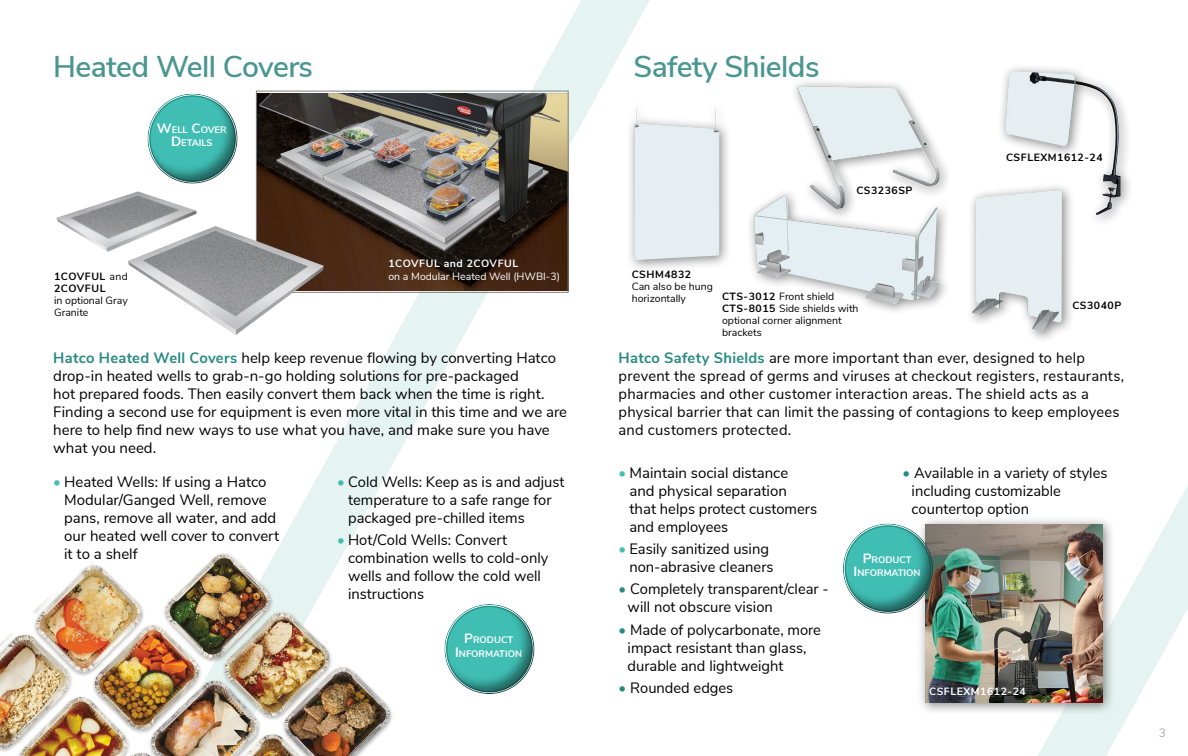
<style>
.page{position:relative;width:1188px;height:756px;background:#fff}
.page>*{position:absolute;margin:0;border:0;box-sizing:border-box;transform-origin:0 0}
.t1{font:600 30px "Nunito Sans";letter-spacing:-.02em;color:#499690}
.t2{font:15px/18px "Nunito Sans";color:#000}
.t3{font:12px "Nunito Sans";color:#a7a9ac}
.t4{font:10.5px/12px "Nunito Sans";color:#000}
.t5{font:700 10.5px/12px "Nunito Sans";letter-spacing:.05em;color:#000}
.t6{font:700 10.5px "Nunito Sans";letter-spacing:.05em;color:#fff}
.t7{font:10.5px "Nunito Sans";color:#fff}
.t8{font:700 9.45px/13.5px "Nunito Sans";color:#fff;text-align:center}
.s1{font-size:13.5px}
.s2{font-weight:400}
.s3{font-weight:700}
.s4{font-weight:700;color:#288982}
.s5{color:#40beb4}
.s6{color:#288982}
</style>
<div class="page">
<svg style="left:1038px;top:485px;width:150px;height:271px"></svg>
<svg style="left:255px;top:0;width:395px;height:552px"></svg>
<div style="left:0;top:552px;width:394px;height:204px;background:#000;opacity:.3"></div>
<img style="left:33px;top:554px;width:297px;height:176px">
<div style="left:917px;top:516px;width:199px;height:200px;background:#000;opacity:.47"></div>
<img style="left:926px;top:524px;width:177px;height:179px">
<img style="left:258px;top:93px;width:308px;height:197px">
<div style="left:256px;top:91px;width:312px;height:202px;border:1px solid #808285"></div>
<img style="left:128px;top:226px;width:196px;height:109px">
<img style="left:56px;top:196px;width:141px;height:56px">
<div style="left:965px;top:181px;width:110px;height:163px;background:#000;opacity:.47"></div>
<img style="left:972px;top:190px;width:90px;height:142px">
<div style="left:790px;top:78px;width:162px;height:144px;background:#000;opacity:.47"></div>
<img style="left:797px;top:86px;width:143px;height:101px">
<div style="left:997px;top:63px;width:136px;height:164px;background:#000;opacity:.47"></div>
<img style="left:1005px;top:77px;width:112px;height:123px">
<div style="left:626px;top:98px;width:106px;height:175px;background:#000;opacity:.47"></div>
<img style="left:634px;top:104px;width:85px;height:156px">
<div style="left:746px;top:187px;width:205px;height:130px;background:#000;opacity:.47"></div>
<img style="left:754px;top:195px;width:185px;height:110px">
<div style="left:419px;top:581px;width:139px;height:133px;background:#000;opacity:.48"></div>
<div style="left:817px;top:501px;width:140px;height:133px;background:#000;opacity:.48"></div>
<div style="left:122px;top:71px;width:139px;height:133px;background:#000;opacity:.48"></div>
<h1 class="t1" style="left:53px;top:44px;width:261px">Heated Well Covers</h1>
<h1 class="t1" style="left:634px;top:44px;width:187px">Safety Shields</h1>
<p class="t8" style="left:157px;top:122px;width:71px"><span class="s1">W</span>ELL <span class="s1">C</span>OVER<br><span class="s1">D</span>ETAILS</p>
<p class="t5" style="left:856px;top:184px;width:58px">CS3236SP</p>
<p class="t6" style="left:388px;top:255px;width:131px">1COVFUL and 2COVFUL</p>
<p class="t7" style="left:388px;top:269px;width:173px">on a Modular Heated Well (HWBI-3)</p>
<p class="t5" style="left:632px;top:267px;width:61px">CSHM4832</p>
<p class="t4" style="left:632px;top:279px;width:83px">Can also be hung horizontally</p>
<p class="t5" style="left:54px;top:270px;width:75px">1COVFUL <span class="s2">and<br></span>2COVFUL</p>
<p class="t4" style="left:54px;top:294px;width:75px">in optional Gray<br>Granite</p>
<p class="t4" style="left:722px;top:289px;width:138px"><span class="s3">CTS-3012</span> Front shield<br><span class="s3">CTS-8015</span> Side shields with optional corner alignment brackets</p>
<p class="t5" style="left:1006px;top:151px;width:98px">CSFLEXM1612-24</p>
<p class="t5" style="left:1072px;top:298px;width:50px">CS3040P</p>
<p class="t2" style="left:53px;top:348px;width:515px"><span class="s4">Hatco Heated Well Covers</span> help keep revenue flowing by converting Hatco drop-in heated wells to grab-n-go holding solutions for pre-packaged<br>hot prepared foods. Then easily convert them back when the time is right.<br>Finding a second use for equipment is even more vital in this time and we are here to help find new ways to use what you have, and make sure you have what you need.</p>
<p class="t2" style="left:64px;top:472px;width:217px;text-indent:-11px"><span class="s5">•</span> Heated Wells: If using a Hatco<br>Modular/Ganged Well, remove pans, remove all water, and add our heated well cover to convert it to a shelf</p>
<p class="t2" style="left:348px;top:472px;width:218px;text-indent:-11px"><span class="s5">•</span> Cold Wells: Keep as is and adjust temperature to a safe range for packaged pre-chilled items</p>
<p class="t2" style="left:348px;top:530px;width:202px;text-indent:-11px"><span class="s5">•</span> Hot/Cold Wells: Convert combination wells to cold-only wells and follow the cold well instructions</p>
<p class="t8" style="left:455px;top:633px;width:69px"><span class="s1">P</span>RODUCT<br><span class="s1">I</span>NFORMATION</p>
<p class="t2" style="left:619px;top:348px;width:507px"><span class="s4">Hatco Safety Shields</span> are more important than ever, designed to help prevent the spread of germs and viruses at checkout registers, restaurants, pharmacies and other customer interaction areas. The shield acts as a physical barrier that can limit the passing of contagions to keep employees and customers protected.</p>
<p class="t2" style="left:629px;top:463px;width:189px;text-indent:-11px"><span class="s5">•</span> Maintain social distance and physical separation that helps protect customers and employees</p>
<p class="t2" style="left:629px;top:539px;width:146px;text-indent:-11px"><span class="s5">•</span> Easily sanitized using non-abrasive cleaners</p>
<p class="t2" style="left:628px;top:579px;width:203px;text-indent:-9px"><span class="s6">•</span> Completely transparent/clear - will not obscure vision</p>
<p class="t2" style="left:628px;top:620px;width:195px;text-indent:-9px"><span class="s6">•</span> Made of polycarbonate, more impact resistant than glass, durable and lightweight</p>
<p class="t2" style="left:619px;top:678px;width:116px"><span class="s6">•</span> Rounded edges</p>
<p class="t2" style="left:912px;top:463px;width:197px;text-indent:-9px"><span class="s6">•</span> Available in a variety of styles including customizable countertop option</p>
<p class="t8" style="left:854px;top:552px;width:69px"><span class="s1">P</span>RODUCT<br><span class="s1">I</span>NFORMATION</p>
<p class="t6" style="left:929px;top:683px;width:98px">CSFLEXM1612-24</p>
<p class="t3" style="left:1159px;top:724px;width:9px">3</p>
</div>
